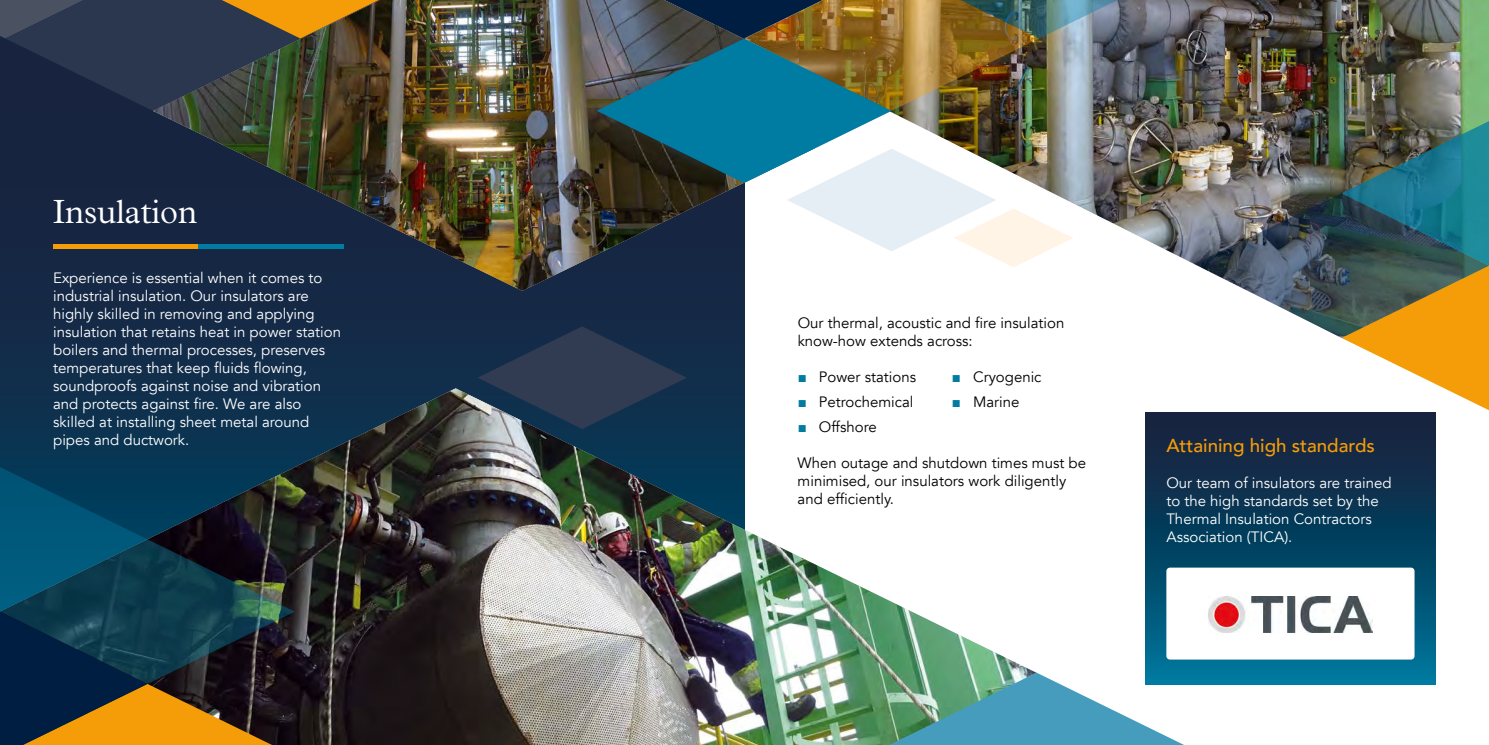
<style>
.page{position:relative;width:1489px;height:745px;background:#fff}
.page>*{position:absolute;margin:0;border:0;box-sizing:border-box;transform-origin:0 0}
.t1{font:300 33.75px "Plantin MT Pro";color:#fff}
.t2{font:500 18.75px "Avenir";color:#f59d08}
.t3{font:15px/18px "Avenir";color:#fff}
.t4{font:15px/18px "Avenir";color:#000}
.s1{font-family:"Arial";color:#007ca3}
</style>
<div class="page">
<div style="left:0;top:0;width:744px;height:744px;background:#142946"></div>
<hr style="left:53px;top:244px;width:145px;height:4px;background:#f59d08">
<div style="left:1144px;top:412px;width:291px;height:271px;background:linear-gradient(to bottom,#141933,#00769a)"></div>
<div style="left:1166px;top:567px;width:248px;height:92px;background:#fff;border-radius:4px"></div>
<img style="left:1208px;top:596px;width:163px;height:36px">
<img style="left:0;top:388px;width:1035px;height:356px">
<svg style="left:0;top:452px;width:295px;height:292px"></svg>
<svg style="left:889px;top:672px;width:295px;height:72px"></svg>
<img style="left:153px;top:0;width:443px;height:291px">
<img style="left:744px;top:0;width:744px;height:336px">
<img style="left:1193px;top:121px;width:295px;height:289px">
<svg style="left:477px;top:326px;width:210px;height:103px"></svg>
<svg style="left:0;top:0;width:379px;height:111px;background:#3e403e"></svg>
<img style="left:596px;top:0;width:590px;height:267px">
<h1 class="t1" style="left:53px;top:192px;width:145px">Insulation</h1>
<p class="t3" style="left:53px;top:269px;width:289px">Experience is essential when it comes to industrial insulation. Our insulators are highly skilled in removing and applying insulation that retains heat in power station boilers and thermal processes, preserves temperatures that keep fluids flowing, soundproofs against noise and vibration and protects against fire. We are also skilled at installing sheet metal around pipes and ductwork.</p>
<p class="t4" style="left:797px;top:313px;width:268px">Our thermal, acoustic and fire insulation know-how extends across:</p>
<p class="t4" style="left:797px;top:367px;width:120px"><span class="s1">■</span> Power stations</p>
<p class="t4" style="left:797px;top:392px;width:117px"><span class="s1">■</span> Petrochemical</p>
<p class="t4" style="left:797px;top:418px;width:81px"><span class="s1">■</span> Offshore</p>
<p class="t4" style="left:951px;top:367px;width:91px"><span class="s1">■</span> Cryogenic</p>
<p class="t4" style="left:951px;top:392px;width:69px"><span class="s1">■</span> Marine</p>
<p class="t4" style="left:797px;top:454px;width:290px">When outage and shutdown times must be minimised, our insulators work diligently and efficiently.</p>
<p class="t2" style="left:1166px;top:429px;width:210px">Attaining high standards</p>
<p class="t3" style="left:1166px;top:474px;width:227px">Our team of insulators are trained to the high standards set by the<br>Thermal Insulation Contractors<br>Association (TICA).</p>
</div>
